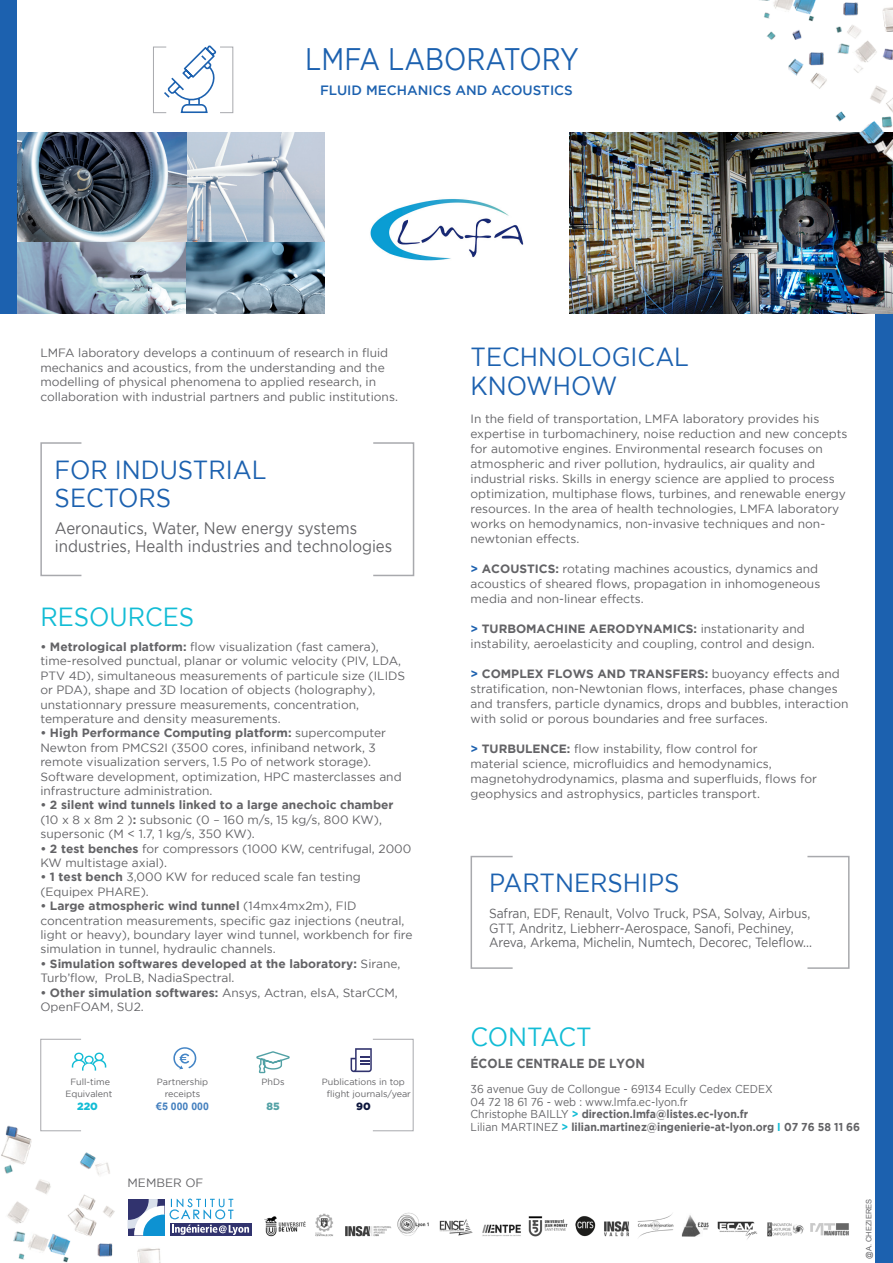
<style>
.page{position:relative;width:893px;height:1263px;background:#fff}
.page>*{position:absolute;margin:0;border:0;box-sizing:border-box;transform-origin:0 0}
.t1{font:31.05px "Gotham";color:#1c61af;scale:.84 1}
.t2{font:26.1px/28.8px "Gotham";color:#1c61af;scale:.92 1}
.t3{font:26.1px "Gotham";color:#12bcd5;scale:.92 1}
.t4{font:16.65px/18px "Gotham";color:#636366;scale:.9 1}
.t5{font:500 13.5px "Gotham";color:#1c61af}
.t6{font:13.35px/14.4px "Gotham";color:#636366;scale:.9 1}
.t7{font:700 13.05px "Gotham";color:#636366;scale:.92 1}
.t8{font:12px/14.4px "Gotham";color:#636366}
.t9{font:700 12px/14.4px "Gotham";color:#636366}
.t10{font:700 11.4px "Gotham";color:#636366;scale:.92 1}
.t11{font:11.4px "Gotham";color:#636366;scale:.92 1}
.t12{font:700 10.5px "Arial";color:#4681bf}
.t13{font:900 10.5px "Gotham";color:#12bcd5}
.t14{font:900 10.5px "Gotham";color:#52a1a5}
.t15{font:900 10.5px "Gotham";color:#0d163d}
.t16{font:9px "Gotham";color:#636366}
.t17{font:7.5px "Arial";color:#636366}
.s1{font-weight:700}
.s2{font-weight:400}
.s3{font-weight:700;color:#1c61af}
.s4{color:#12bcd5}
</style>
<div class="page">
<img style="left:17px;top:133px;width:308px;height:180px">
<div style="left:876px;top:304px;width:17px;height:959px;background:#1c61af"></div>
<svg style="left:40px;top:442px;width:375px;height:135px"></svg>
<div style="left:0;top:0;width:17px;height:313px;background:#1c61af"></div>
<svg style="left:470px;top:855px;width:380px;height:114px"></svg>
<img style="left:569px;top:0;width:324px;height:334px">
<img style="left:1px;top:918px;width:475px;height:345px">
<svg style="left:153px;top:45px;width:81px;height:69px"></svg>
<img style="left:370px;top:199px;width:154px;height:62px">
<svg style="left:40px;top:1038px;width:374px;height:93px"></svg>
<img style="left:264px;top:1211px;width:585px;height:30px">
<svg style="left:125px;top:1196px;width:128px;height:41px"></svg>
<div style="left:170px;top:1223px;width:81px;height:12px;background:#31336e"></div>
<svg style="left:128px;top:1199px;width:36px;height:36px"></svg>
<svg style="left:170px;top:1198px;width:79px;height:37px"></svg>
<p class="t1" style="left:305px;top:42px;width:327px">LMFA LABORATORY</p>
<p class="t5" style="left:320px;top:82px;width:254px">FLUID MECHANICS AND ACOUSTICS</p>
<p class="t8" style="left:40px;top:346px;width:359px">LMFA laboratory develops a continuum of research in fluid mechanics and acoustics, from the understanding and the modelling of physical phenomena to applied research, in collaboration with industrial partners and public institutions.</p>
<p class="t2" style="left:55px;top:455px;width:232px">FOR INDUSTRIAL<br>SECTORS</p>
<p class="t4" style="left:55px;top:519px;width:376px">Aeronautics, Water, New energy systems industries, Health industries and technologies</p>
<p class="t3" style="left:40px;top:602px;width:169px">RESOURCES</p>
<p class="t8" style="left:40px;top:639px;width:366px"><span class="s1">• Metrological platform:</span> flow visualization (fast camera), time-resolved punctual, planar or volumic velocity (PIV, LDA, PTV 4D), simultaneous measurements of particule size (ILIDS or PDA), shape and 3D location of objects (holography), unstationnary pressure measurements, concentration, temperature and density measurements.</p>
<p class="t8" style="left:40px;top:726px;width:363px"><span class="s1">• High Performance Computing platform:</span> supercomputer Newton from PMCS2I (3500 cores, infiniband network, 3 remote visualization servers, 1.5 Po of network storage).<br>Software development, optimization, HPC masterclasses and infrastructure administration.</p>
<p class="t9" style="left:40px;top:797px;width:355px">• 2 silent wind tunnels linked to a large anechoic chamber <span class="s2">(10 x 8 x 8m 2 )</span>: <span class="s2">subsonic (0 – 160 m/s, 15 kg/s, 800 KW),</span></p>
<p class="t8" style="left:40px;top:826px;width:216px">supersonic (M &lt; 1.7, 1 kg/s, 350 KW).</p>
<p class="t8" style="left:40px;top:841px;width:372px"><span class="s1">• 2 test benches</span> for compressors (1000 KW, centrifugal, 2000<br>KW multistage axial).</p>
<p class="t8" style="left:40px;top:870px;width:322px"><span class="s1">• 1 test bench</span> 3,000 KW for reduced scale fan testing (Equipex PHARE).</p>
<p class="t8" style="left:40px;top:898px;width:374px"><span class="s1">• Large atmospheric wind tunnel</span> (14mx4mx2m), FID concentration measurements, specific gaz injections (neutral, light or heavy), boundary layer wind tunnel, workbench for fire simulation in tunnel, hydraulic channels.</p>
<p class="t9" style="left:40px;top:956px;width:361px">• Simulation softwares developed at the laboratory: <span class="s2">Sirane,<br>Turb’flow, ProLB, NadiaSpectral.</span></p>
<p class="t8" style="left:40px;top:985px;width:359px"><span class="s1">• Other simulation softwares:</span> Ansys, Actran, elsA, StarCCM,<br>OpenFOAM, SU2.</p>
<p class="t16" style="left:70px;top:1076px;width:41px">Full-time</p>
<p class="t16" style="left:65px;top:1089px;width:49px">Equivalent</p>
<p class="t13" style="left:77px;top:1100px;width:22px">220</p>
<p class="t16" style="left:157px;top:1076px;width:53px">Partnership</p>
<p class="t16" style="left:165px;top:1089px;width:37px">receipts</p>
<p class="t12" style="left:156px;top:1099px;width:54px">€5 000 000</p>
<p class="t8" style="left:128px;top:1175px;width:77px">MEMBER OF</p>
<p class="t16" style="left:261px;top:1076px;width:25px">PhDs</p>
<p class="t14" style="left:266px;top:1100px;width:15px">85</p>
<p class="t16" style="left:322px;top:1076px;width:85px">Publications in top</p>
<p class="t16" style="left:327px;top:1089px;width:86px">flight journals/year</p>
<p class="t15" style="left:356px;top:1100px;width:16px">90</p>
<p class="t2" style="left:471px;top:342px;width:239px">TECHNOLOGICAL<br>KNOWHOW</p>
<p class="t8" style="left:471px;top:411px;width:378px;line-height:15px">In the field of transportation, LMFA laboratory provides his expertise in turbomachinery, noise reduction and new concepts for automotive engines. Environmental research focuses on atmospheric and river pollution, hydraulics, air quality and industrial risks. Skills in energy science are applied to process optimization, multiphase flows, turbines, and renewable energy resources. In the area of health technologies, LMFA laboratory works on hemodynamics, non-invasive techniques and non&shy;newtonian effects.</p>
<p class="t8" style="left:471px;top:561px;width:351px;line-height:15px"><span class="s3">&gt;</span> <span class="s1">ACOUSTICS:</span> rotating machines acoustics, dynamics and acoustics of sheared flows, propagation in inhomogeneous media and non-linear effects.</p>
<p class="t8" style="left:471px;top:621px;width:346px;line-height:15px"><span class="s3">&gt;</span> <span class="s1">TURBOMACHINE AERODYNAMICS:</span> instationarity and instability, aeroelasticity and coupling, control and design.</p>
<p class="t8" style="left:471px;top:666px;width:379px;line-height:15px"><span class="s3">&gt;</span> <span class="s1">COMPLEX FLOWS AND TRANSFERS:</span> buoyancy effects and stratification, non-Newtonian flows, interfaces, phase changes and transfers, particle dynamics, drops and bubbles, interaction with solid or porous boundaries and free surfaces.</p>
<p class="t8" style="left:471px;top:741px;width:348px;line-height:15px"><span class="s3">&gt;</span> <span class="s1">TURBULENCE:</span> flow instability, flow control for<br>material science, microfluidics and hemodynamics, magnetohydrodynamics, plasma and superfluids, flows for geophysics and astrophysics, particles transport.</p>
<p class="t2" style="left:489px;top:868px;width:208px">PARTNERSHIPS</p>
<p class="t6" style="left:489px;top:906px;width:360px">Safran, EDF, Renault, Volvo Truck, PSA, Solvay, Airbus,<br>GTT, Andritz, Liebherr-Aerospace, Sanofi, Pechiney,<br>Areva, Arkema, Michelin, Numtech, Decorec, Teleflow...</p>
<p class="t3" style="left:471px;top:1022px;width:133px">CONTACT</p>
<p class="t7" style="left:471px;top:1056px;width:191px">ÉCOLE CENTRALE DE LYON</p>
<p class="t11" style="left:471px;top:1083px;width:330px">36 avenue Guy de Collongue - 69134 Ecully Cedex CEDEX</p>
<p class="t11" style="left:471px;top:1095px;width:238px">04 72 18 61 76 - web : www.lmfa.ec-lyon.fr</p>
<p class="t10" style="left:471px;top:1108px;width:303px"><span class="s2">Christophe BAILLY</span> <span class="s4">&gt;</span> direction.lmfa@listes.ec-lyon.fr</p>
<p class="t10" style="left:471px;top:1120px;width:425px"><span class="s2">Lilian MARTINEZ</span> <span class="s4">&gt;</span> lilian.martinez@ingenierie-at-lyon.org <span class="s4">I</span> 07 76 58 11 66</p>
<p class="t17" style="left:864px;top:1259px;width:61px;rotate:-90deg">@A. CHEZIERES</p>
</div>
